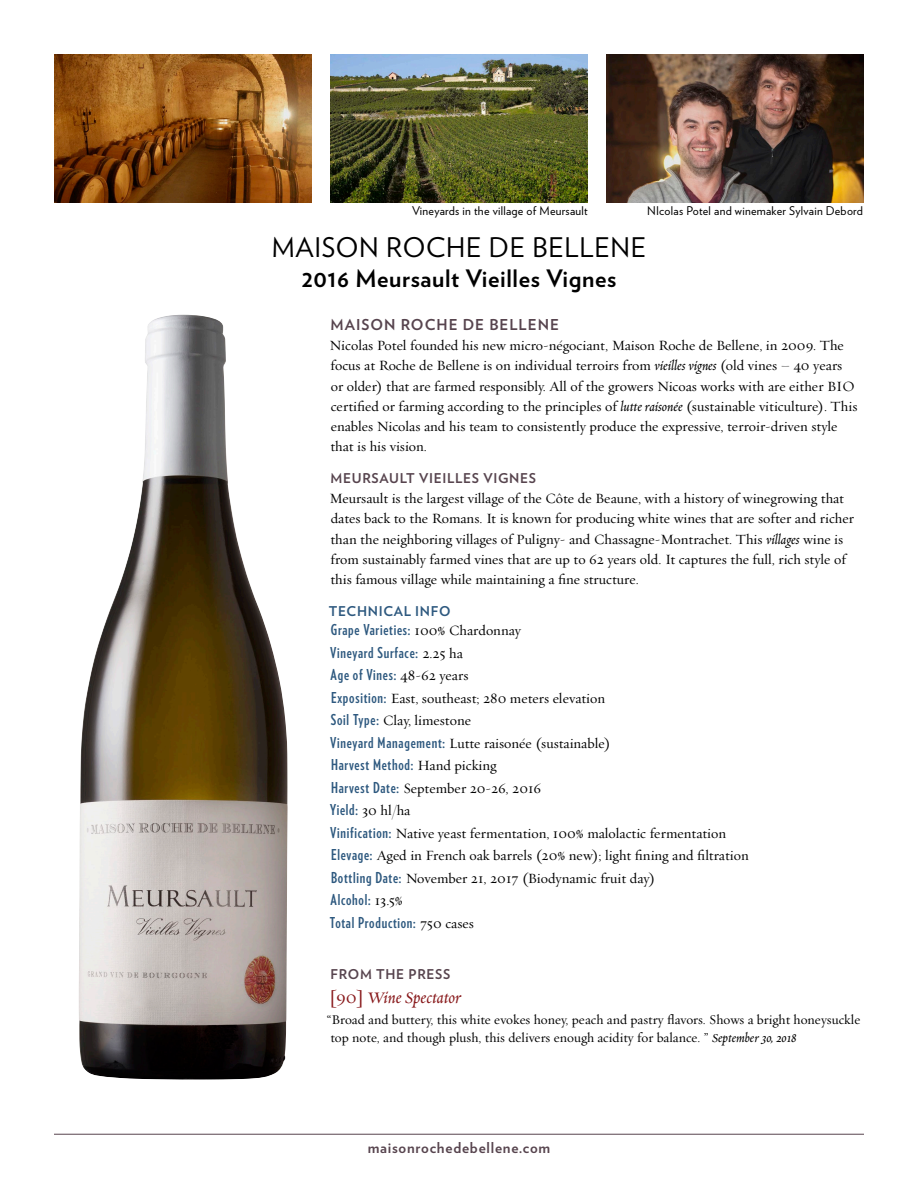
<style>
.page{position:relative;width:918px;height:1188px;background:#fff}
.page>*{position:absolute;margin:0;border:0;box-sizing:border-box;transform-origin:0 0}
.HD_1-V{font:27px "Verlag";letter-spacing:.025em;color:#000}
.HD_1A-V{font:700 24px "Verlag";letter-spacing:.025em;color:#000}
.Praise_Call_out{font:italic 18px "Requiem Text";color:#88191b}
.Tech_Info_Bullets{font:700 15px "Verlag Compressed";letter-spacing:.05em;color:#2e597f}
.Hd2-V{font:700 15px "Verlag";letter-spacing:.05em;color:#57444e}
.Text-Requiem{font:14.25px/20.2px "Requiem Text";color:#000}
.Tech_Info_Bullets-2{font:14.25px "Requiem Text";color:#000}
.Praise_Text-Requiem{font:13.5px/18px "Requiem Text";color:#000}
.subhd_1{font:700 13.5px "Verlag";letter-spacing:.05em;color:#57444e}
.subhd_blue{font:700 13.5px "Verlag";letter-spacing:.05em;color:#2e597f}
.Captions{font:12px "Verlag";letter-spacing:.02em;color:#000}
.s1{font-style:italic}
.s2{font-family:"Requiem Text";font-weight:400;font-size:14.25px;color:#000}
.s3{font-family:"Verlag Compressed";font-weight:700;font-size:15px;color:#2e597f}
.s4{font-style:normal}
</style>
<div class="page">
<hr style="left:54px;top:1134px;width:810px;height:1px;background:#57444e">
<img style="left:79px;top:315px;width:209px;height:765px">
<img style="left:54px;top:54px;width:258px;height:148px">
<img style="left:606px;top:54px;width:258px;height:148px">
<img style="left:330px;top:54px;width:258px;height:148px">
<p class="Captions" style="left:412px;top:202px;width:177px">Vineyards in the village of Meursault</p>
<p class="Captions" style="left:647px;top:202px;width:217px">NIcolas Potel and winemaker Sylvain Debord</p>
<p class="HD_1-V" style="left:272px;top:227px;width:376px">MAISON ROCHE DE BELLENE</p>
<p class="HD_1A-V" style="left:302px;top:260px;width:316px">2016 Meursault Vieilles Vignes</p>
<p class="Hd2-V" style="left:331px;top:313px;width:230px">MAISON ROCHE DE BELLENE</p>
<p class="Text-Requiem" style="left:330px;top:335px;width:529px">Nicolas Potel founded his new micro-négociant, Maison Roche de Bellene, in 2009. The focus at Roche de Bellene is on individual terroirs from <span class="s1">vieilles vignes</span> (old vines – 40 years<br>or older) that are farmed responsibly. All of the growers Nicoas works with are either BIO certified or farming according to the principles of <span class="s1">lutte raisonée</span> (sustainable viticulture). This enables Nicolas and his team to consistently produce the expressive, terroir-driven style that is his vision.</p>
<p class="subhd_1" style="left:331px;top:468px;width:207px">MEURSAULT VIEILLES VIGNES</p>
<p class="Text-Requiem" style="left:330px;top:488px;width:526px">Meursault is the largest village of the Côte de Beaune, with a history of winegrowing that dates back to the Romans. It is known for producing white wines that are softer and richer than the neighboring villages of Puligny- and Chassagne-Montrachet. This <span class="s1">villages</span> wine is from sustainably farmed vines that are up to 62 years old. It captures the full, rich style of this famous village while maintaining a fine structure.</p>
<p class="subhd_blue" style="left:329px;top:600px;width:123px">TECHNICAL INFO</p>
<p class="Tech_Info_Bullets" style="left:331px;top:619px;width:192px">Grape Varieties: <span class="s2">100% Chardonnay</span></p>
<p class="Tech_Info_Bullets" style="left:330px;top:642px;width:134px">Vineyard Surface: <span class="s2">2.25 ha</span></p>
<p class="Tech_Info_Bullets" style="left:331px;top:664px;width:139px">Age of Vines: <span class="s2">48-62 years</span></p>
<p class="Tech_Info_Bullets-2" style="left:331px;top:688px;width:276px"><span class="s3">Exposition:</span> East, southeast; 280 meters elevation</p>
<p class="Tech_Info_Bullets-2" style="left:331px;top:710px;width:142px"><span class="s3">Soil Type:</span> Clay, limestone</p>
<p class="Tech_Info_Bullets-2" style="left:330px;top:733px;width:282px"><span class="s3">Vineyard Management:</span> Lutte raisonée (sustainable)</p>
<p class="Tech_Info_Bullets" style="left:331px;top:754px;width:167px">Harvest Method: <span class="s2">Hand picking</span></p>
<p class="Tech_Info_Bullets-2" style="left:331px;top:778px;width:212px"><span class="s3">Harvest Date:</span> September 20-26, 2016</p>
<p class="Tech_Info_Bullets-2" style="left:330px;top:800px;width:82px"><span class="s3">Yield:</span> 30 hl/ha</p>
<p class="Tech_Info_Bullets-2" style="left:330px;top:823px;width:397px"><span class="s3">Vinification:</span> Native yeast fermentation, 100% malolactic fermentation</p>
<p class="Tech_Info_Bullets-2" style="left:331px;top:845px;width:419px"><span class="s3">Elevage:</span> Aged in French oak barrels (20% new); light fining and filtration</p>
<p class="Tech_Info_Bullets-2" style="left:331px;top:868px;width:326px"><span class="s3">Bottling Date:</span> November 21, 2017 (Biodynamic fruit day)</p>
<p class="Tech_Info_Bullets" style="left:331px;top:889px;width:74px">Alcohol: <span class="s2">13.5%</span></p>
<p class="Tech_Info_Bullets" style="left:330px;top:912px;width:146px">Total Production: <span class="s2">750 cases</span></p>
<p class="subhd_1" style="left:331px;top:963px;width:121px">FROM THE PRESS</p>
<p class="Praise_Call_out" style="left:330px;top:987px;width:133px"><span class="s4">[90]</span> Wine Spectator</p>
<p class="Praise_Text-Requiem" style="left:327px;top:1011px;width:535px">“Broad and buttery, this white evokes honey, peach and pastry flavors. Shows a bright honeysuckle top note, and though plush, this delivers enough acidity for balance. ” <span class="s1">September 30, 2018</span></p>
<p class="Hd2-V" style="left:368px;top:1135px;width:184px">maisonrochedebellene.com</p>
</div>
